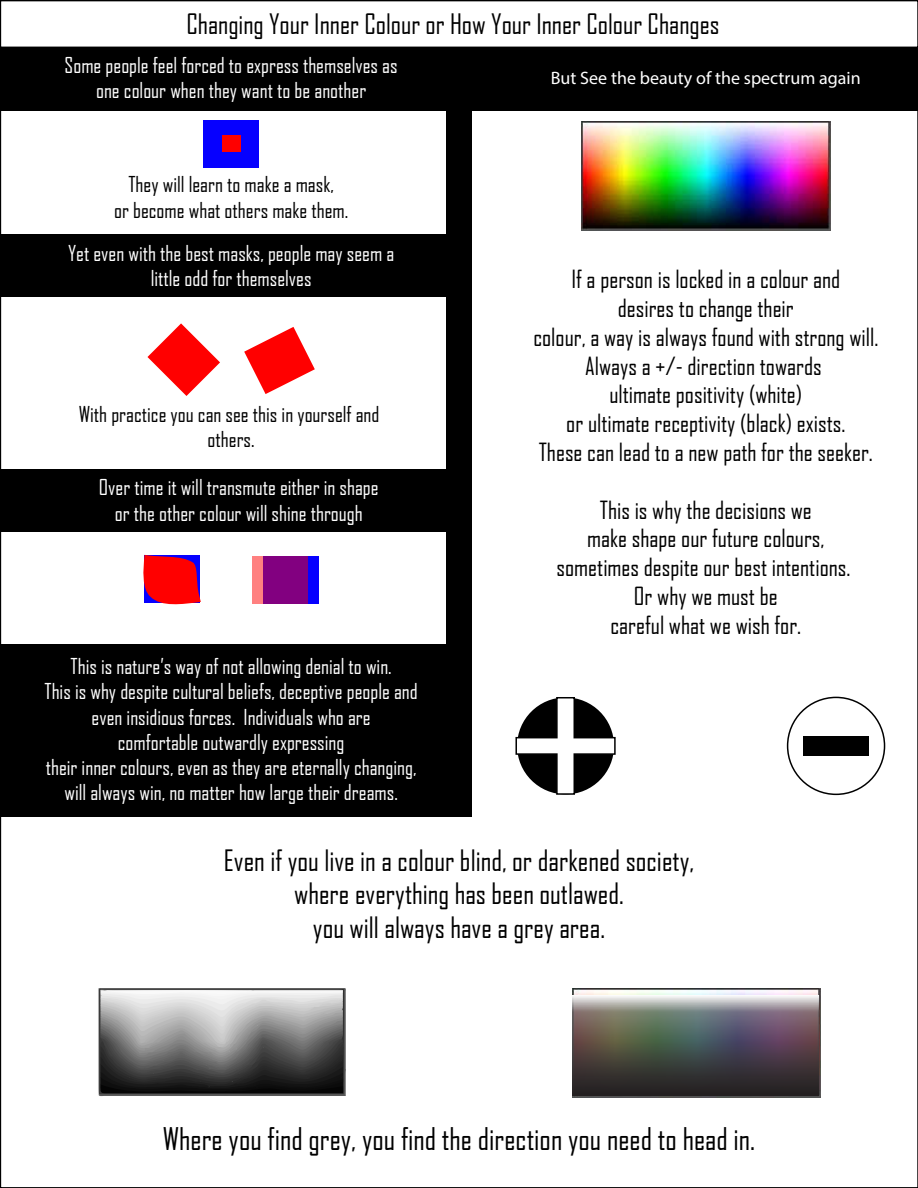
<style>
.page{position:relative;width:918px;height:1188px;background:#fff}
.page>*{position:absolute;margin:0;border:0;box-sizing:border-box;transform-origin:0 0}
.t1{font:30px "Agency FB";color:#000}
.t2{font:28.2px/33.9px "Agency FB";color:#000;text-align:center}
.t3{font:27px "Agency FB";color:#000}
.t4{font:24px/28.8px "Agency FB";color:#000;text-align:center}
.t5{font:21px/25.2px "Agency FB";color:#fff;text-align:center}
.t6{font:21px/25.2px "Agency FB";color:#000;text-align:center}
.t7{font:18px "Myriad Pro";color:#fff}
</style>
<div class="page">
<div style="left:0;top:235px;width:459px;height:62px;background:#000"></div>
<div style="left:0;top:470px;width:459px;height:62px;background:#000"></div>
<div style="left:0;top:645px;width:459px;height:172px;background:#000"></div>
<div style="left:0;top:48px;width:918px;height:62px;background:#000"></div>
<img style="left:582px;top:121px;width:248px;height:109px">
<svg style="left:244px;top:327px;width:71px;height:67px"></svg>
<svg style="left:147px;top:323px;width:73px;height:73px"></svg>
<div style="left:204px;top:120px;width:55px;height:48px;background:#0600ff"></div>
<div style="left:222px;top:136px;width:18px;height:16px;background:#f00"></div>
<svg style="left:143px;top:555px;width:58px;height:50px;background:#de0f30"></svg>
<div style="left:264px;top:556px;width:55px;height:47px;background:#0600ff"></div>
<svg style="left:252px;top:556px;width:55px;height:47px;background:#9b1980"></svg>
<div style="left:0;top:0;width:918px;height:48px;background:#fff;border:2px solid #000"></div>
<div style="left:446px;top:48px;width:26px;height:769px;background:#000"></div>
<img style="left:572px;top:988px;width:249px;height:109px">
<svg style="left:573px;top:996px;width:245px;height:99px;background:#5b5959"></svg>
<svg style="left:98px;top:988px;width:248px;height:109px;background:#7d7d7d"></svg>
<svg style="left:515px;top:697px;width:101px;height:98px"></svg>
<div style="left:787px;top:697px;width:98px;height:98px;border:2px solid #000;border-radius:50%"></div>
<div style="left:804px;top:736px;width:65px;height:20px;background:#000"></div>
<p class="t3" style="left:186px;top:7px;width:535px">Changing Your Inner Colour or How Your Inner Colour Changes</p>
<p class="t5" style="left:65px;top:52px;width:335px">Some people feel forced to express themselves as one colour when they want to be another</p>
<p class="t6" style="left:114px;top:171px;width:236px">They will learn to make a mask,<br>or become what others make them.</p>
<p class="t5" style="left:68px;top:240px;width:328px">Yet even with the best masks, people may seem a little odd for themselves</p>
<p class="t6" style="left:79px;top:401px;width:302px">With practice you can see this in yourself and others.</p>
<p class="t5" style="left:99px;top:475px;width:281px">Over time it will transmute either in shape or the other colour will shine through</p>
<p class="t5" style="left:45px;top:653px;width:375px">This is nature’s way of not allowing denial to win.<br>This is why despite cultural beliefs, deceptive people and even insidious forces. Individuals who are<br>comfortable outwardly expressing<br>their inner colours, even as they are eternally changing, will always win, no matter how large their dreams.</p>
<p class="t7" style="left:551px;top:67px;width:311px">But See the beauty of the spectrum again</p>
<p class="t4" style="left:533px;top:264px;width:346px">If a person is locked in a colour and<br>desires to change their<br>colour, a way is always found with strong will.<br>Always a +/- direction towards<br>ultimate positivity (white)<br>or ultimate receptivity (black) exists.<br>These can lead to a new path for the seeker.</p>
<p class="t4" style="left:557px;top:495px;width:295px">This is why the decisions we<br>make shape our future colours, sometimes despite our best intentions.<br>Or why we must be<br>careful what we wish for.</p>
<h2 class="t2" style="left:224px;top:843px;width:472px">Even if you live in a colour blind, or darkened society, where everything has been outlawed.<br>you will always have a grey area.</h2>
<h1 class="t1" style="left:163px;top:1120px;width:594px">Where you find grey, you find the direction you need to head in.</h1>
</div>
